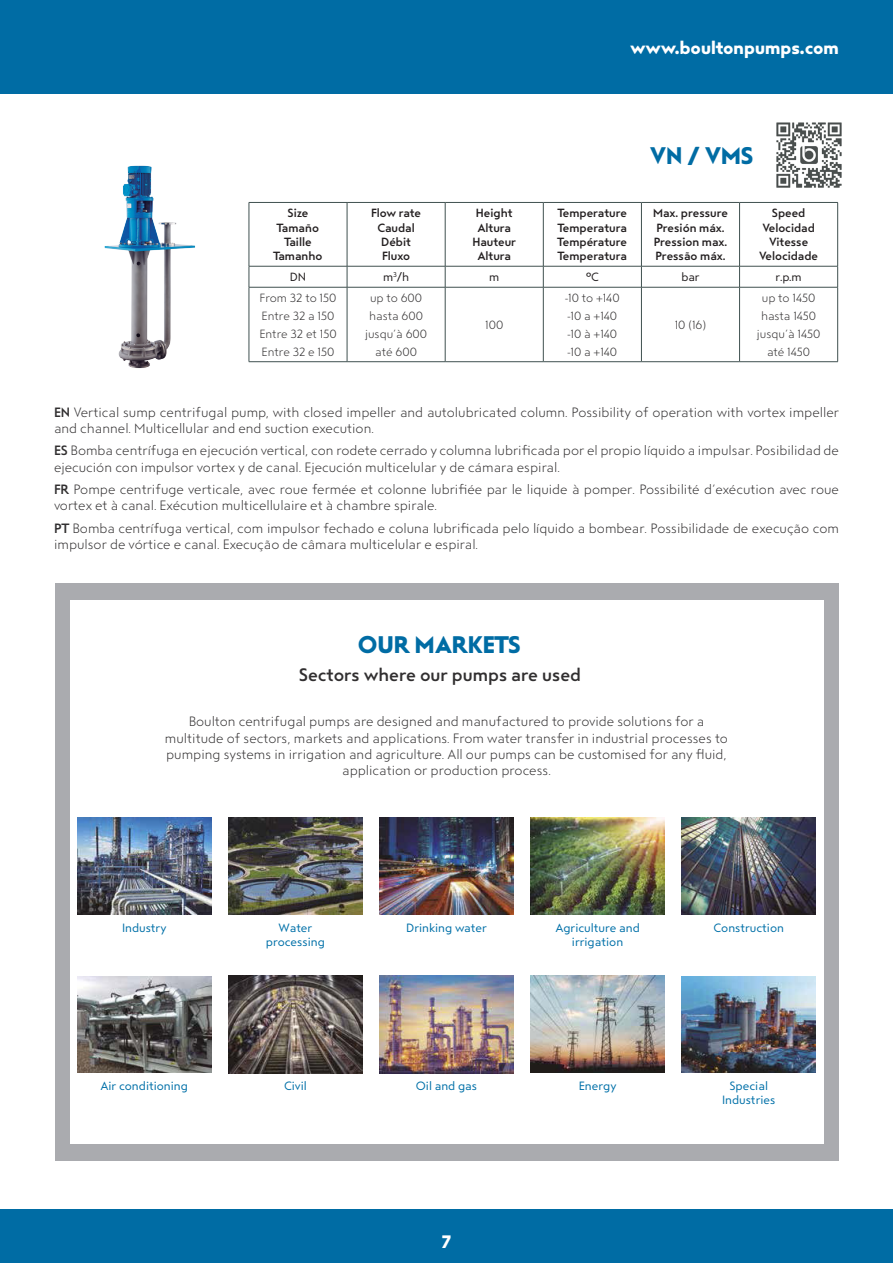
<style>
.page{position:relative;width:893px;height:1263px;background:#fff}
.page>*{position:absolute;margin:0;border:0;box-sizing:border-box;transform-origin:0 0}
.t1{font:700 24px "Steagal";color:#006ca4}
.t2{font:500 18px "Steagal";color:#312f30}
.t3{font:700 18px "Steagal";color:#fff}
.t4{font:300 13.5px/16.2px "Steagal";color:#312f30}
.t5{font:12px/13.5px "Steagal";color:#0070a8;text-align:center}
.t6{font:500 11.85px "Steagal";color:#231f20}
.t7{font:300 11.85px "Steagal";color:#312f30}
.t8{font:11.85px "Steagal";color:#231f20}
.s1{font-weight:500}
</style>
<div class="page">
<div style="left:0;top:0;width:893px;height:93px;background:#006ca4"></div>
<div style="left:0;top:1209px;width:893px;height:54px;background:#006ca4"></div>
<div style="left:55px;top:583px;width:783px;height:577px;background:#aaabaf"></div>
<div style="left:70px;top:600px;width:753px;height:543px;background:#fff"></div>
<img style="left:77px;top:976px;width:134px;height:97px">
<img style="left:228px;top:976px;width:134px;height:97px">
<img style="left:379px;top:976px;width:135px;height:97px">
<img style="left:530px;top:976px;width:135px;height:96px">
<img style="left:682px;top:976px;width:134px;height:97px">
<img style="left:228px;top:817px;width:134px;height:98px">
<img style="left:379px;top:817px;width:135px;height:97px">
<img style="left:530px;top:817px;width:135px;height:97px">
<img style="left:682px;top:818px;width:134px;height:96px">
<img style="left:77px;top:817px;width:134px;height:98px">
<img style="left:104px;top:165px;width:92px;height:204px">
<hr style="left:249px;top:202px;width:98px;height:1px;background:#405150">
<hr style="left:249px;top:203px;width:1px;height:63px;background:#405150">
<hr style="left:347px;top:202px;width:98px;height:1px;background:#405150">
<hr style="left:347px;top:203px;width:1px;height:63px;background:#405150">
<hr style="left:445px;top:202px;width:98px;height:1px;background:#405150">
<hr style="left:445px;top:203px;width:1px;height:63px;background:#405150">
<hr style="left:543px;top:202px;width:98px;height:1px;background:#405150">
<hr style="left:543px;top:203px;width:1px;height:63px;background:#405150">
<hr style="left:641px;top:202px;width:98px;height:1px;background:#405150">
<hr style="left:641px;top:203px;width:1px;height:63px;background:#405150">
<hr style="left:739px;top:202px;width:99px;height:1px;background:#405150">
<hr style="left:739px;top:203px;width:1px;height:63px;background:#405150">
<hr style="left:837px;top:203px;width:1px;height:63px;background:#405150">
<hr style="left:249px;top:266px;width:98px;height:1px;background:#405150">
<svg style="left:249px;top:266px;width:1px;height:21px"></svg>
<hr style="left:347px;top:266px;width:98px;height:1px;background:#405150">
<svg style="left:347px;top:266px;width:1px;height:21px"></svg>
<hr style="left:445px;top:266px;width:98px;height:1px;background:#405150">
<svg style="left:445px;top:266px;width:1px;height:21px"></svg>
<hr style="left:543px;top:266px;width:98px;height:1px;background:#405150">
<svg style="left:543px;top:266px;width:1px;height:21px"></svg>
<hr style="left:641px;top:266px;width:98px;height:1px;background:#405150">
<svg style="left:641px;top:266px;width:1px;height:21px"></svg>
<hr style="left:739px;top:266px;width:99px;height:1px;background:#405150">
<svg style="left:739px;top:266px;width:1px;height:21px"></svg>
<svg style="left:837px;top:266px;width:1px;height:21px"></svg>
<hr style="left:249px;top:287px;width:98px;height:1px;background:#405150">
<hr style="left:249px;top:287px;width:1px;height:74px;background:#405150">
<hr style="left:347px;top:287px;width:98px;height:1px;background:#405150">
<hr style="left:347px;top:287px;width:1px;height:74px;background:#405150">
<hr style="left:445px;top:287px;width:98px;height:1px;background:#405150">
<hr style="left:445px;top:287px;width:1px;height:74px;background:#405150">
<hr style="left:543px;top:287px;width:98px;height:1px;background:#405150">
<hr style="left:543px;top:287px;width:1px;height:74px;background:#405150">
<hr style="left:641px;top:287px;width:98px;height:1px;background:#405150">
<hr style="left:641px;top:287px;width:1px;height:74px;background:#405150">
<hr style="left:739px;top:287px;width:99px;height:1px;background:#405150">
<hr style="left:739px;top:287px;width:1px;height:74px;background:#405150">
<hr style="left:837px;top:287px;width:1px;height:74px;background:#405150">
<hr style="left:249px;top:361px;width:98px;height:1px;background:#405150">
<hr style="left:347px;top:361px;width:98px;height:1px;background:#405150">
<hr style="left:445px;top:361px;width:98px;height:1px;background:#405150">
<hr style="left:543px;top:361px;width:98px;height:1px;background:#405150">
<hr style="left:641px;top:361px;width:98px;height:1px;background:#405150">
<hr style="left:739px;top:361px;width:99px;height:1px;background:#405150">
<img style="left:776px;top:122px;width:66px;height:66px">
<h2 class="t3" style="left:630px;top:38px;width:210px">www.boultonpumps.com</h2>
<p class="t6" style="left:288px;top:207px;width:22px">Size</p>
<p class="t6" style="left:277px;top:221px;width:44px">Tamaño</p>
<p class="t6" style="left:284px;top:235px;width:29px">Taille</p>
<p class="t6" style="left:273px;top:249px;width:51px">Tamanho</p>
<p class="t6" style="left:371px;top:207px;width:52px">Flow rate</p>
<p class="t6" style="left:377px;top:221px;width:39px">Caudal</p>
<p class="t6" style="left:381px;top:235px;width:31px">Débit</p>
<p class="t6" style="left:382px;top:249px;width:29px">Fluxo</p>
<p class="t6" style="left:476px;top:207px;width:38px">Height</p>
<p class="t6" style="left:477px;top:221px;width:35px">Altura</p>
<p class="t6" style="left:472px;top:235px;width:45px">Hauteur</p>
<p class="t6" style="left:477px;top:249px;width:35px">Altura</p>
<p class="t6" style="left:558px;top:207px;width:71px">Temperature</p>
<p class="t6" style="left:558px;top:221px;width:71px">Temperatura</p>
<p class="t6" style="left:558px;top:235px;width:71px">Température</p>
<p class="t6" style="left:558px;top:249px;width:71px">Temperatura</p>
<p class="t1" style="left:650px;top:142px;width:105px">VN / VMS</p>
<p class="t6" style="left:653px;top:207px;width:76px">Max. pressure</p>
<p class="t6" style="left:656px;top:221px;width:70px">Presión máx.</p>
<p class="t6" style="left:654px;top:235px;width:75px">Pression max.</p>
<p class="t6" style="left:655px;top:249px;width:72px">Pressão máx.</p>
<p class="t6" style="left:772px;top:207px;width:35px">Speed</p>
<p class="t6" style="left:762px;top:221px;width:54px">Velocidad</p>
<p class="t6" style="left:769px;top:235px;width:41px">Vitesse</p>
<p class="t6" style="left:759px;top:249px;width:60px">Velocidade</p>
<p class="t8" style="left:290px;top:270px;width:18px">DN</p>
<p class="t8" style="left:383px;top:270px;width:28px">m<sup>3</sup>/h</p>
<p class="t8" style="left:489px;top:270px;width:12px">m</p>
<p class="t8" style="left:586px;top:270px;width:14px">ºC</p>
<p class="t8" style="left:681px;top:270px;width:20px">bar</p>
<p class="t8" style="left:775px;top:270px;width:28px">r.p.m</p>
<p class="t7" style="left:260px;top:292px;width:78px">From 32 to 150</p>
<p class="t7" style="left:262px;top:309px;width:74px">Entre 32 a 150</p>
<p class="t7" style="left:259px;top:327px;width:79px">Entre 32 et 150</p>
<p class="t7" style="left:262px;top:345px;width:74px">Entre 32 e 150</p>
<p class="t7" style="left:370px;top:292px;width:54px">up to 600</p>
<p class="t7" style="left:369px;top:309px;width:55px">hasta 600</p>
<p class="t7" style="left:365px;top:327px;width:64px">jusqu’à 600</p>
<p class="t7" style="left:375px;top:345px;width:43px">até 600</p>
<p class="t7" style="left:565px;top:292px;width:56px">-10 to +140</p>
<p class="t7" style="left:567px;top:309px;width:51px">-10 a +140</p>
<p class="t7" style="left:567px;top:327px;width:51px">-10 à +140</p>
<p class="t7" style="left:567px;top:345px;width:51px">-10 a +140</p>
<p class="t7" style="left:762px;top:292px;width:55px">up to 1450</p>
<p class="t7" style="left:761px;top:309px;width:57px">hasta 1450</p>
<p class="t7" style="left:757px;top:327px;width:65px">jusqu’à 1450</p>
<p class="t7" style="left:767px;top:345px;width:45px">até 1450</p>
<p class="t7" style="left:675px;top:318px;width:33px">10 (16)</p>
<p class="t7" style="left:485px;top:318px;width:20px">100</p>
<p class="t4" style="left:54px;top:404px;width:786px"><span class="s1">EN</span> Vertical sump centrifugal pump, with closed impeller and autolubricated column. Possibility of operation with vortex impeller and channel. Multicellular and end suction execution.</p>
<p class="t4" style="left:54px;top:443px;width:786px"><span class="s1">ES</span> Bomba centrífuga en ejecución vertical, con rodete cerrado y columna lubrificada por el propio líquido a impulsar. Posibilidad de ejecución con impulsor vortex y de canal. Ejecución multicelular y de cámara espiral.</p>
<p class="t4" style="left:54px;top:482px;width:786px"><span class="s1">FR</span> Pompe centrifuge verticale, avec roue fermée et colonne lubrifiée par le liquide à pomper. Possibilité d’exécution avec roue vortex et à canal. Exécution multicellulaire et à chambre spirale.</p>
<p class="t4" style="left:54px;top:520px;width:786px"><span class="s1">PT</span> Bomba centrífuga vertical, com impulsor fechado e coluna lubrificada pelo líquido a bombear. Possibilidade de execução com impulsor de vórtice e canal. Execução de câmara multicelular e espiral.</p>
<p class="t1" style="left:358px;top:631px;width:165px">OUR MARKETS</p>
<p class="t2" style="left:299px;top:665px;width:284px">Sectors where our pumps are used</p>
<p class="t4" style="left:165px;top:714px;width:565px;text-align:center">Boulton centrifugal pumps are designed and manufactured to provide solutions for a multitude of sectors, markets and applications. From water transfer in industrial processes to pumping systems in irrigation and agriculture. All our pumps can be customised for any fluid, application or production process.</p>
<p class="t5" style="left:122px;top:921px;width:46px">Industry</p>
<p class="t5" style="left:713px;top:921px;width:72px">Construction</p>
<p class="t5" style="left:266px;top:921px;width:61px">Water processing</p>
<p class="t5" style="left:406px;top:921px;width:82px">Drinking water</p>
<p class="t5" style="left:555px;top:921px;width:86px">Agriculture and irrigation</p>
<p class="t5" style="left:100px;top:1079px;width:89px">Air conditioning</p>
<p class="t5" style="left:284px;top:1080px;width:24px">Civil</p>
<p class="t5" style="left:416px;top:1080px;width:63px">Oil and gas</p>
<p class="t5" style="left:579px;top:1080px;width:39px">Energy</p>
<p class="t5" style="left:722px;top:1079px;width:55px">Special<br>Industries</p>
<h2 class="t3" style="left:441px;top:1231px;width:12px">7</h2>
</div>
